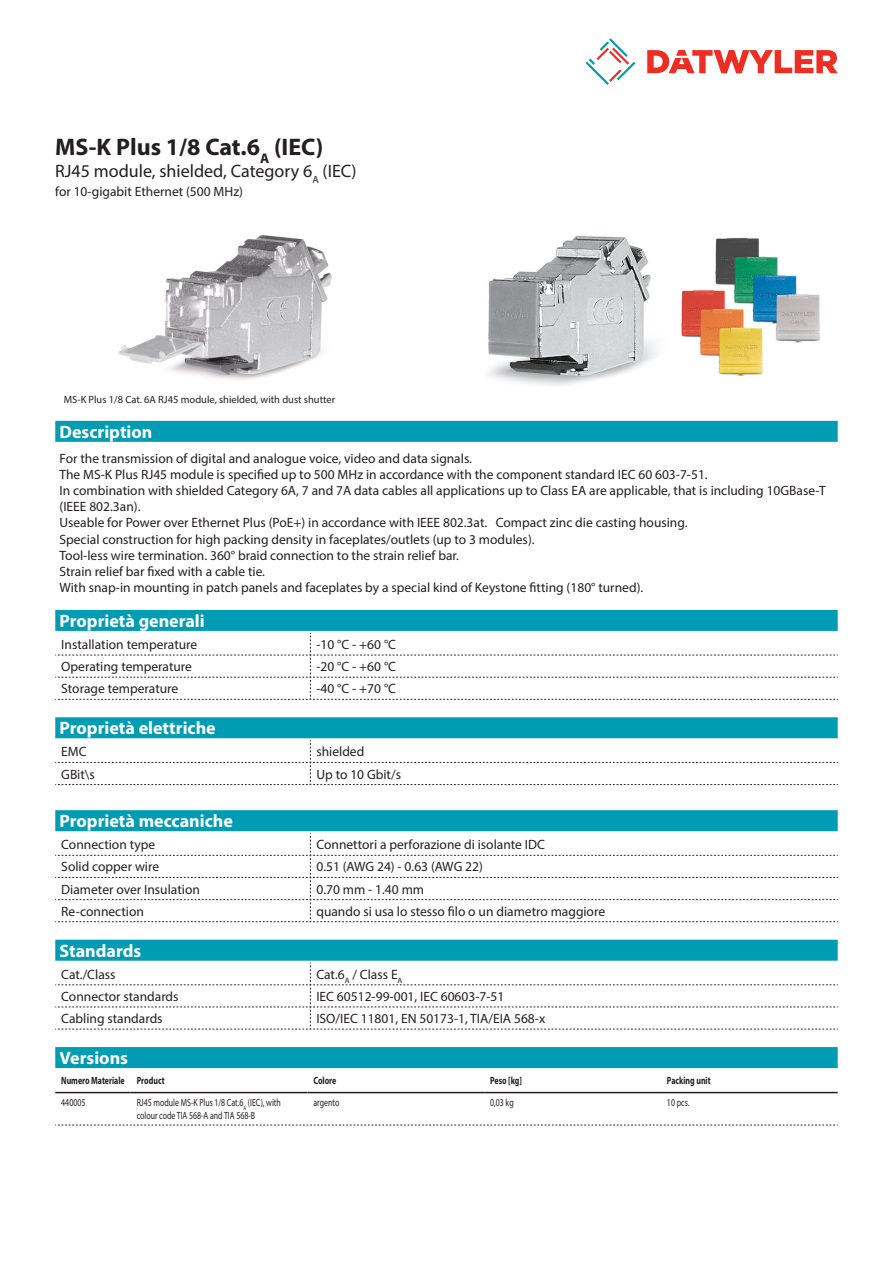
<style>
.page{position:relative;width:893px;height:1263px;background:#fff}
.page>*{position:absolute;margin:0;border:0;box-sizing:border-box;transform-origin:0 0}
.Product_Head{font:700 24px "Myriad Pro";color:#231f20}
.Standard_Head_Proper{font:700 18px "Myriad Pro";color:#fff}
.SubHead{font:18px "Myriad Pro";color:#231f20}
.Standard_text{font:13.5px/16.2px "Myriad Pro";color:#231f20}
.myriad_light_propert{font:13.5px "Myriad Pro";color:#231f20}
.myriadlight{font:10.5px/12.6px "Myriad Pro";color:#231f20;scale:.75 1}
.imagetext{font:10.5px "Myriad Pro";color:#231f20}
.myriadbold{font:700 10.5px "Myriad Pro";color:#231f20;scale:.75 1}
</style>
<div class="page">
<svg style="left:586px;top:38px;width:49px;height:47px"></svg>
<svg style="left:647px;top:50px;width:191px;height:23px"></svg>
<div style="left:55px;top:940px;width:783px;height:21px;background:#009cb3"></div>
<svg style="left:55px;top:963px;width:783px;height:67px"></svg>
<div style="left:55px;top:810px;width:783px;height:21px;background:#009cb3"></div>
<svg style="left:55px;top:833px;width:783px;height:89px"></svg>
<img style="left:118px;top:235px;width:214px;height:145px">
<img style="left:488px;top:236px;width:332px;height:150px">
<div style="left:55px;top:1047px;width:783px;height:21px;background:#009cb3"></div>
<hr style="left:55px;top:1092px;width:76px;height:1px;background:#231f20">
<hr style="left:131px;top:1092px;width:176px;height:1px;background:#231f20">
<hr style="left:307px;top:1092px;width:177px;height:1px;background:#231f20">
<hr style="left:484px;top:1092px;width:177px;height:1px;background:#231f20">
<hr style="left:661px;top:1092px;width:177px;height:1px;background:#231f20">
<svg style="left:55px;top:1125px;width:783px;height:1px"></svg>
<div style="left:55px;top:421px;width:783px;height:21px;background:#009cb3"></div>
<div style="left:55px;top:610px;width:783px;height:21px;background:#009cb3"></div>
<svg style="left:55px;top:633px;width:783px;height:67px"></svg>
<div style="left:55px;top:717px;width:783px;height:21px;background:#009cb3"></div>
<svg style="left:55px;top:740px;width:783px;height:45px"></svg>
<p class="Product_Head" style="left:55px;top:131px;width:270px">MS-K Plus 1/8 Cat.6<sub>A</sub> (IEC)</p>
<p class="SubHead" style="left:55px;top:160px;width:303px">RJ45 module, shielded, Category 6<sub>A</sub> (IEC)</p>
<p class="Standard_text" style="left:55px;top:183px;width:189px">for 10-gigabit Ethernet (500 MHz)</p>
<p class="imagetext" style="left:64px;top:393px;width:273px">MS-K Plus 1/8 Cat. 6A RJ45 module, shielded, with dust shutter</p>
<p class="Standard_Head_Proper" style="left:60px;top:420px;width:94px">Description</p>
<p class="Standard_text" style="left:60px;top:450px;width:768px">For the transmission of digital and analogue voice, video and data signals.<br>The MS-K Plus RJ45 module is specified up to 500 MHz in accordance with the component standard IEC 60 603-7-51.<br>In combination with shielded Category 6A, 7 and 7A data cables all applications up to Class EA are applicable, that is including 10GBase-T (IEEE 802.3an).<br>Useable for Power over Ethernet Plus (PoE+) in accordance with IEEE 802.3at. Compact zinc die casting housing.<br>Special construction for high packing density in faceplates/outlets (up to 3 modules).<br>Tool-less wire termination. 360° braid connection to the strain relief bar.<br>Strain relief bar fixed with a cable tie.<br>With snap-in mounting in patch panels and faceplates by a special kind of Keystone fitting (180° turned).</p>
<p class="Standard_Head_Proper" style="left:60px;top:609px;width:147px">Proprietà generali</p>
<p class="myriad_light_propert" style="left:61px;top:636px;width:137px">Installation temperature</p>
<p class="myriad_light_propert" style="left:316px;top:636px;width:81px">-10 °C - +60 °C</p>
<p class="myriad_light_propert" style="left:61px;top:658px;width:132px">Operating temperature</p>
<p class="myriad_light_propert" style="left:316px;top:658px;width:81px">-20 °C - +60 °C</p>
<p class="myriad_light_propert" style="left:61px;top:680px;width:119px">Storage temperature</p>
<p class="myriad_light_propert" style="left:316px;top:680px;width:81px">-40 °C - +70 °C</p>
<p class="Standard_Head_Proper" style="left:60px;top:716px;width:158px">Proprietà elettriche</p>
<p class="myriad_light_propert" style="left:61px;top:743px;width:27px">EMC</p>
<p class="myriad_light_propert" style="left:316px;top:743px;width:49px">shielded</p>
<p class="myriad_light_propert" style="left:61px;top:766px;width:35px">GBit\s</p>
<p class="myriad_light_propert" style="left:316px;top:766px;width:86px">Up to 10 Gbit/s</p>
<p class="Standard_Head_Proper" style="left:60px;top:809px;width:175px">Proprietà meccaniche</p>
<p class="myriad_light_propert" style="left:61px;top:836px;width:95px">Connection type</p>
<p class="myriad_light_propert" style="left:316px;top:836px;width:230px">Connettori a perforazione di isolante IDC</p>
<p class="myriad_light_propert" style="left:61px;top:858px;width:99px">Solid copper wire</p>
<p class="myriad_light_propert" style="left:316px;top:858px;width:168px">0.51 (AWG 24) - 0.63 (AWG 22)</p>
<p class="myriad_light_propert" style="left:61px;top:881px;width:140px">Diameter over Insulation</p>
<p class="myriad_light_propert" style="left:316px;top:881px;width:109px">0.70 mm - 1.40 mm</p>
<p class="myriad_light_propert" style="left:61px;top:903px;width:84px">Re-connection</p>
<p class="myriad_light_propert" style="left:316px;top:903px;width:290px">quando si usa lo stesso filo o un diametro maggiore</p>
<p class="Standard_Head_Proper" style="left:60px;top:939px;width:83px">Standards</p>
<p class="myriad_light_propert" style="left:61px;top:966px;width:56px">Cat./Class</p>
<p class="myriad_light_propert" style="left:316px;top:966px;width:88px">Cat.6<sub>A</sub> / Class E<sub>A</sub></p>
<p class="myriad_light_propert" style="left:61px;top:988px;width:119px">Connector standards</p>
<p class="myriad_light_propert" style="left:316px;top:988px;width:190px">IEC 60512-99-001, IEC 60603-7-51</p>
<p class="myriad_light_propert" style="left:61px;top:1010px;width:103px">Cabling standards</p>
<p class="myriad_light_propert" style="left:316px;top:1010px;width:230px">ISO/IEC 11801, EN 50173-1, TIA/EIA 568-x</p>
<p class="Standard_Head_Proper" style="left:60px;top:1046px;width:70px">Versions</p>
<p class="myriadbold" style="left:61px;top:1073px;width:86px">Numero Materiale</p>
<p class="myriadbold" style="left:137px;top:1073px;width:39px">Product</p>
<p class="myriadbold" style="left:313px;top:1073px;width:32px">Colore</p>
<p class="myriadbold" style="left:490px;top:1073px;width:44px">Peso [kg]</p>
<p class="myriadbold" style="left:667px;top:1073px;width:60px">Packing unit</p>
<p class="myriadlight" style="left:61px;top:1096px;width:34px">440005</p>
<p class="myriadlight" style="left:137px;top:1096px;width:194px">RJ45 module MS-K Plus 1/8 Cat.6<sub>A</sub> (IEC), with colour code TIA 568-A and TIA 568-B</p>
<p class="myriadlight" style="left:313px;top:1096px;width:36px">argento</p>
<p class="myriadlight" style="left:490px;top:1096px;width:33px">0,03 kg</p>
<p class="myriadlight" style="left:667px;top:1096px;width:31px">10 pcs.</p>
</div>
